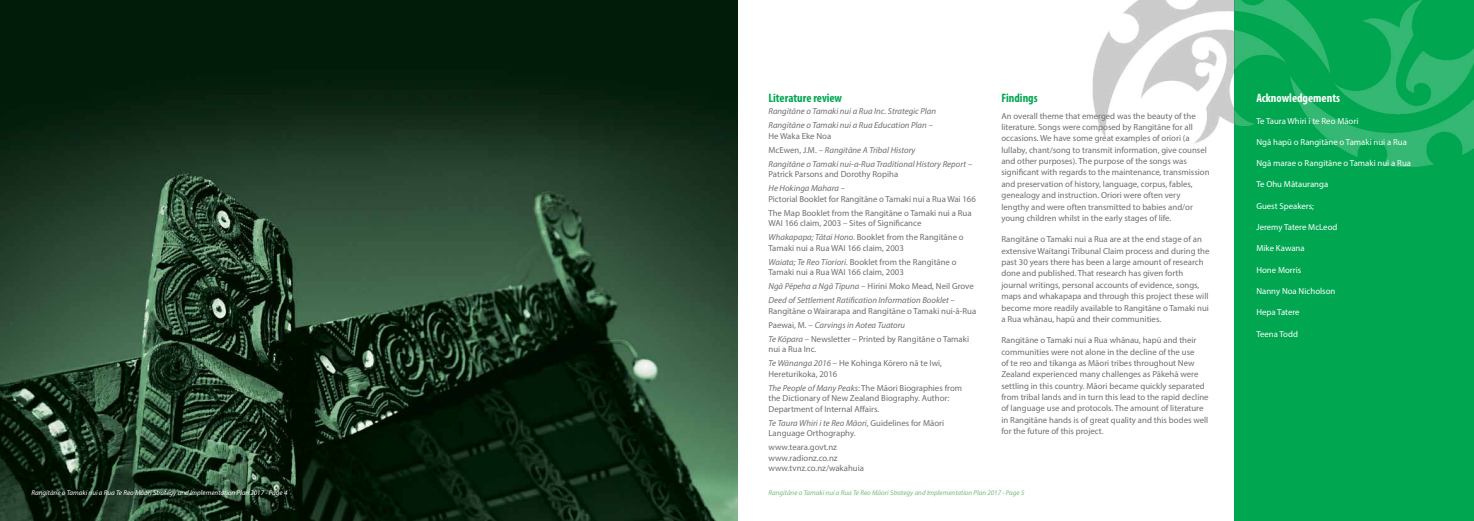
<style>
.page{position:relative;width:1474px;height:521px;background:#fff}
.page>*{position:absolute;margin:0;border:0;box-sizing:border-box;transform-origin:0 0}
.t1{font:700 condensed 12.25px "Myriad Pro";color:#00a750}
.t2{font:700 condensed 12.25px "Myriad Pro";color:#fff}
.t3{font:8.75px/11.4px "Myriad Pro";color:#6d6e71}
.t4{font:italic 8.75px/14px "Myriad Pro";color:#6d6e71}
.t5{font:8.75px "Myriad Pro";color:#fff}
.t6{font:italic 7px "Myriad Pro";color:#fff}
.t7{font:italic 7px "Myriad Pro";color:#72bb7d}
.s1{font-style:normal}
.s2{font-style:italic}
</style>
<div class="page">
<div style="left:1234px;top:0;width:239px;height:521px;background:#00a750"></div>
<img style="left:1092px;top:0;width:381px;height:167px">
<img style="left:0;top:0;width:737px;height:521px">
<h1 class="t1" style="left:768px;top:90px;width:75px">Literature review</h1>
<p class="t4" style="left:768px;top:104px;width:169px">Rangitāne o Tamaki nui a Rua Inc. Strategic Plan<br>Rangitāne o Tamaki nui a Rua Education Plan <span class="s1">–</span></p>
<p class="t4" style="left:768px;top:129px;width:205px"><span class="s1">He Waka Eke Noa<br>McEwen, J.M. –</span> Rangitāne A Tribal History<br>Rangitāne o Tamaki nui-a-Rua Traditional History Report <span class="s1">–</span></p>
<p class="t3" style="left:768px;top:167px;width:131px;line-height:14px">Patrick Parsons and Dorothy Ropiha<br><span class="s2">He Hokinga Mahara</span> –</p>
<p class="t3" style="left:768px;top:192px;width:209px;line-height:14px">Pictorial Booklet for Rangitāne o Tamaki nui a Rua Wai 166<br>The Map Booklet from the Rangitāne o Tamaki nui a Rua</p>
<p class="t3" style="left:768px;top:216px;width:197px;line-height:14px">WAI 166 claim, 2003 – Sites of Significance<br><span class="s2">Whakapapa; Tātai Hono.</span> Booklet from the Rangitāne o</p>
<p class="t3" style="left:768px;top:241px;width:190px;line-height:14px">Tamaki nui a Rua WAI 166 claim, 2003<br><span class="s2">Waiata; Te Reo Tīoriori.</span> Booklet from the Rangitāne o</p>
<p class="t4" style="left:768px;top:265px;width:207px"><span class="s1">Tamaki nui a Rua WAI 166 claim, 2003<br></span>Ngā Pēpeha a Ngā Tīpuna <span class="s1">– Hirini Moko Mead, Neil Grove<br></span>Deed of Settlement Ratification Information Booklet <span class="s1">–</span></p>
<p class="t3" style="left:768px;top:304px;width:209px;line-height:14px">Rangitāne o Wairarapa and Rangitāne o Tamaki nui-ā-Rua<br>Paewai, M. – <span class="s2">Carvings in Aotea Tuatoru<br>Te Kōpara</span> – Newsletter – Printed by Rangitāne o Tamaki</p>
<p class="t3" style="left:768px;top:342px;width:175px;line-height:14px">nui a Rua Inc.<br><span class="s2">Te Wānanga 2016</span> – He Kohinga Kōrero nā te Iwi,</p>
<p class="t3" style="left:768px;top:367px;width:195px;line-height:14px">Hereturikoka, 2016<br><span class="s2">The People of Many Peaks</span>: The Māori Biographies from</p>
<p class="t3" style="left:768px;top:393px;width:182px;line-height:10.5px">the Dictionary of New Zealand Biography. Author:<br>Department of Internal Affairs.</p>
<p class="t3" style="left:768px;top:417px;width:177px;line-height:10.5px"><span class="s2">Te Taura Whiri i te Reo Māori</span>, Guidelines for Māori<br>Language Orthography.</p>
<p class="t3" style="left:768px;top:442px;width:97px;line-height:10.5px">www.teara.govt.nz www.radionz.co.nz www.tvnz.co.nz/wakahuia</p>
<h1 class="t1" style="left:1001px;top:90px;width:38px">Findings</h1>
<p class="t3" style="left:1001px;top:110px;width:210px">An overall theme that emerged was the beauty of the literature. Songs were composed by Rangitāne for all occasions. We have some great examples of oriori (a lullaby, chant/song to transmit information, give counsel and other purposes). The purpose of the songs was significant with regards to the maintenance, transmission and preservation of history, language, corpus, fables, genealogy and instruction. Oriori were often very lengthy and were often transmitted to babies and/or young children whilst in the early stages of life.</p>
<p class="t3" style="left:1001px;top:233px;width:210px">Rangitāne o Tamaki nui a Rua are at the end stage of an extensive Waitangi Tribunal Claim process and during the past 30 years there has been a large amount of research done and published. That research has given forth journal writings, personal accounts of evidence, songs, maps and whakapapa and through this project these will become more readily available to Rangitāne o Tamaki nui a Rua whānau, hapū and their communities.</p>
<p class="t3" style="left:1001px;top:334px;width:209px">Rangitāne o Tamaki nui a Rua whānau, hapū and their communities were not alone in the decline of the use<br>of te reo and tikanga as Māori tribes throughout New Zealand experienced many challenges as Pākehā were settling in this country. Māori became quickly separated from tribal lands and in turn this lead to the rapid decline of language use and protocols. The amount of literature in Rangitāne hands is of great quality and this bodes well for the future of this project.</p>
<p class="t6" style="left:32px;top:488px;width:257px">Rangitāne o Tamaki nui a Rua Te Reo Māori Strategy and Implementation Plan 2017 - Page 4</p>
<p class="t7" style="left:768px;top:488px;width:257px">Rangitāne o Tamaki nui a Rua Te Reo Māori Strategy and Implementation Plan 2017 - Page 5</p>
<h1 class="t2" style="left:1256px;top:90px;width:85px">Acknowledgements</h1>
<p class="t5" style="left:1256px;top:115px;width:103px">Te Taura Whiri i te Reo Māori</p>
<p class="t5" style="left:1256px;top:136px;width:152px">Ngā hapū o Rangitāne o Tamaki nui a Rua</p>
<p class="t5" style="left:1256px;top:158px;width:156px">Ngā marae o Rangitāne o Tamaki nui a Rua</p>
<p class="t5" style="left:1256px;top:179px;width:73px">Te Ohu Mātauranga</p>
<p class="t5" style="left:1256px;top:200px;width:59px">Guest Speakers;</p>
<p class="t5" style="left:1256px;top:222px;width:82px">Jeremy Tatere McLeod</p>
<p class="t5" style="left:1256px;top:243px;width:50px">Mike Kawana</p>
<p class="t5" style="left:1256px;top:264px;width:46px">Hone Morris</p>
<p class="t5" style="left:1256px;top:286px;width:80px">Nanny Noa Nicholson</p>
<p class="t5" style="left:1256px;top:307px;width:45px">Hepa Tatere</p>
<p class="t5" style="left:1256px;top:328px;width:43px">Teena Todd</p>
</div>
